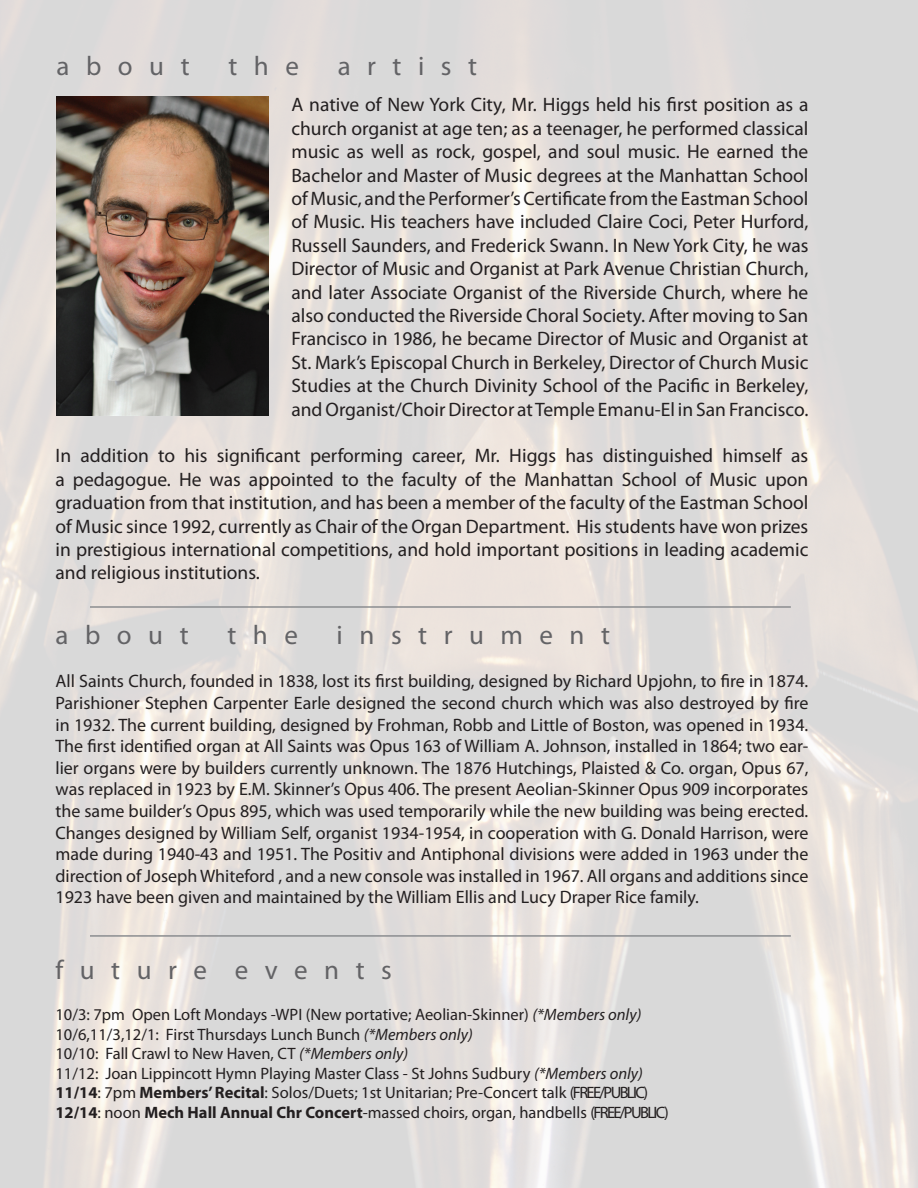
<style>
.page{position:relative;width:918px;height:1188px;background:#fff}
.page>*{position:absolute;margin:0;border:0;box-sizing:border-box;transform-origin:0 0}
.t1{font:27px "Myriad Pro";color:#636366}
.t2{font:19.5px/23.4px "Myriad Pro";color:#231f20;text-align:justify}
.t3{font:18px/21.6px "Myriad Pro";color:#231f20;text-align:justify}
.t4{font:16.5px/19.5px "Myriad Pro";color:#231f20}
.s1{font-style:italic}
.s2{font-weight:700}
</style>
<div class="page">
<img style="left:0;top:0;width:918px;height:1188px">
<hr style="left:90px;top:606px;width:701px;height:2px;background:#8b8d90">
<hr style="left:90px;top:935px;width:701px;height:2px;background:#8b8d90">
<img style="left:57px;top:97px;width:212px;height:319px">
<h1 class="t1" style="left:57px;top:50px;width:135px">a b o u t</h1>
<h1 class="t1" style="left:228px;top:50px;width:72px">t h e</h1>
<h1 class="t1" style="left:338px;top:50px;width:141px">a r t i s t</h1>
<p class="t2" style="left:291px;top:93px;width:519px">A native of New York City, Mr. Higgs held his first position as a church organist at age ten; as a teenager, he performed classical music as well as rock, gospel, and soul music. He earned the Bachelor and Master of Music degrees at the Manhattan School of Music, and the Performer’s Certificate from the Eastman School of Music. His teachers have included Claire Coci, Peter Hurford, Russell Saunders, and Frederick Swann. In New York City, he was Director of Music and Organist at Park Avenue Christian Church, and later Associate Organist of the Riverside Church, where he also conducted the Riverside Choral Society. After moving to San Francisco in 1986, he became Director of Music and Organist at St. Mark’s Episcopal Church in Berkeley, Director of Church Music Studies at the Church Divinity School of the Pacific in Berkeley, and Organist/Choir Director at Temple Emanu-El in San Francisco.</p>
<p class="t2" style="left:55px;top:444px;width:755px">In addition to his significant performing career, Mr. Higgs has distinguished himself as a pedagogue. He was appointed to the faculty of the Manhattan School of Music upon graduation from that institution, and has been a member of the faculty of the Eastman School of Music since 1992, currently as Chair of the Organ Department. His students have won prizes in prestigious international competitions, and hold important positions in leading academic and religious institutions.</p>
<h1 class="t1" style="left:56px;top:618px;width:135px">a b o u t</h1>
<h1 class="t1" style="left:227px;top:618px;width:72px">t h e</h1>
<h1 class="t1" style="left:337px;top:618px;width:275px">i n s t r u m e n t</h1>
<p class="t3" style="left:56px;top:670px;width:755px">All Saints Church, founded in 1838, lost its first building, designed by Richard Upjohn, to fire in 1874.<br>Parishioner Stephen Carpenter Earle designed the second church which was also destroyed by fire in 1932. The current building, designed by Frohman, Robb and Little of Boston, was opened in 1934.<br>The first identified organ at All Saints was Opus 163 of William A. Johnson, installed in 1864; two ear&shy;lier organs were by builders currently unknown. The 1876 Hutchings, Plaisted &amp; Co. organ, Opus 67, was replaced in 1923 by E.M. Skinner’s Opus 406. The present Aeolian-Skinner Opus 909 incorporates the same builder’s Opus 895, which was used temporarily while the new building was being erected.<br>Changes designed by William Self, organist 1934-1954, in cooperation with G. Donald Harrison, were made during 1940-43 and 1951. The Positiv and Antiphonal divisions were added in 1963 under the direction of Joseph Whiteford , and a new console was installed in 1967. All organs and additions since 1923 have been given and maintained by the William Ellis and Lucy Draper Rice family.</p>
<h1 class="t1" style="left:56px;top:953px;width:338px">f u t u r e e v e n t s</h1>
<p class="t4" style="left:56px;top:1004px;width:615px">10/3: 7pm Open Loft Mondays -WPI (New portative; Aeolian-Skinner) <span class="s1">(*Members only)<br></span>10/6,11/3,12/1: First Thursdays Lunch Bunch <span class="s1">(*Members only)<br></span>10/10: Fall Crawl to New Haven, CT <span class="s1">(*Members only)<br></span>11/12: Joan Lippincott Hymn Playing Master Class - St Johns Sudbury <span class="s1">(*Members only)<br></span><span class="s2">11/14</span>: 7pm <span class="s2">Members’ Recital</span>: Solos/Duets; 1st Unitarian; Pre-Concert talk (FREE/PUBLIC)<br><span class="s2">12/14</span>: noon <span class="s2">Mech Hall Annual Chr Concert</span>-massed choirs, organ, handbells (FREE/PUBLIC)</p>
</div>
